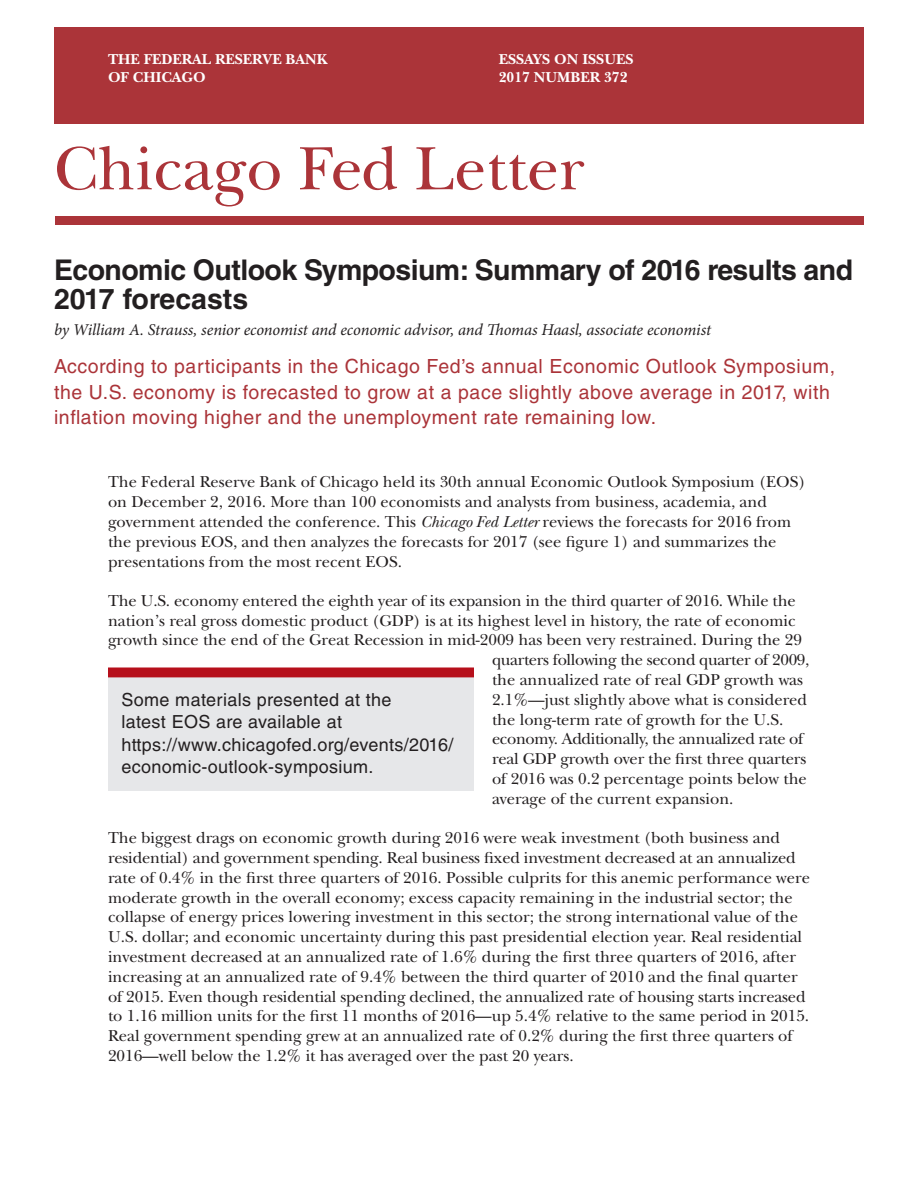
<style>
.page{position:relative;width:918px;height:1188px;background:#fff}
.page>*{position:absolute;margin:0;border:0;box-sizing:border-box;transform-origin:0 0}
.t1{font:63.75px "New Baskerville Std";color:#ab3439}
.headline{font:700 28.5px/28.5px "Helvetica LT Std";letter-spacing:-.02em;color:#231f20}
.author{font:19.5px/25.5px "Helvetica LT Std";letter-spacing:.03em;color:#ab3439}
.pull-out_Quote{font:18px/22.5px "Helvetica LT Std";letter-spacing:.02em;color:#231f20}
.CFL_body_text{font:16.5px/19.8px "New Baskerville Std";color:#231f20}
.author-2{font:italic 16.5px "Minion Pro";letter-spacing:-.005em;color:#231f20}
.CFL_body_text-2{font:16.5px "New Baskerville Std";letter-spacing:-.02em;color:#231f20}
.t2{font:700 15px/18px "New Baskerville Std";color:#fff}
.s1{font-style:italic}
</style>
<div class="page">
<div style="left:54px;top:27px;width:810px;height:96px;background:#ab3439"></div>
<div style="left:56px;top:216px;width:808px;height:9px;background:#ab3439"></div>
<div style="left:108px;top:674px;width:366px;height:116px;background:#e6e7e9"></div>
<div style="left:108px;top:668px;width:366px;height:9px;background:#b60f1b"></div>
<p class="t2" style="left:108px;top:50px;width:221px">THE FEDERAL RESERVE BANK<br>OF CHICAGO</p>
<p class="t2" style="left:499px;top:50px;width:136px">ESSAYS ON ISSUES<br>2017 NUMBER 372</p>
<h1 class="t1" style="left:54px;top:132px;width:532px">Chicago Fed Letter</h1>
<p class="headline" style="left:54px;top:256px;width:801px">Economic Outlook Symposium: Summary of 2016 results and<br>2017 forecasts</p>
<p class="author-2" style="left:54px;top:319px;width:659px">by William A. Strauss, senior economist and economic advisor, and Thomas Haasl, associate economist</p>
<p class="author" style="left:54px;top:353px;width:783px">According to participants in the Chicago Fed’s annual Economic Outlook Symposium, the U.S. economy is forecasted to grow at a pace slightly above average in 2017, with inflation moving higher and the unemployment rate remaining low.</p>
<p class="CFL_body_text" style="left:108px;top:472px;width:699px">The Federal Reserve Bank of Chicago held its 30th annual Economic Outlook Symposium (EOS) on December 2, 2016. More than 100 economists and analysts from business, academia, and government attended the conference. This <span class="s1">Chicago Fed Letter</span> reviews the forecasts for 2016 from the previous EOS, and then analyzes the forecasts for 2017 (see figure 1) and summarizes the presentations from the most recent EOS.</p>
<p class="CFL_body_text" style="left:108px;top:591px;width:689px">The U.S. economy entered the eighth year of its expansion in the third quarter of 2016. While the</p>
<p class="CFL_body_text" style="left:108px;top:611px;width:689px">nation’s real gross domestic product (GDP) is at its highest level in history, the rate of economic</p>
<p class="CFL_body_text" style="left:108px;top:630px;width:695px">growth since the end of the Great Recession in mid-2009 has been very restrained. During the 29</p>
<p class="CFL_body_text-2" style="left:492px;top:650px;width:319px">quarters following the second quarter of 2009,</p>
<p class="CFL_body_text" style="left:492px;top:670px;width:313px">the annualized rate of real GDP growth was</p>
<p class="CFL_body_text" style="left:492px;top:690px;width:317px">2.1%—just slightly above what is considered</p>
<p class="CFL_body_text" style="left:492px;top:710px;width:293px">the long-term rate of growth for the U.S.</p>
<p class="CFL_body_text-2" style="left:492px;top:730px;width:313px">economy. Additionally, the annualized rate of</p>
<p class="CFL_body_text" style="left:492px;top:749px;width:316px">real GDP growth over the first three quarters</p>
<p class="CFL_body_text" style="left:492px;top:769px;width:316px">of 2016 was 0.2 percentage points below the</p>
<p class="CFL_body_text" style="left:492px;top:789px;width:243px">average of the current expansion.</p>
<p class="CFL_body_text" style="left:108px;top:828px;width:703px">The biggest drags on economic growth during 2016 were weak investment (both business and residential) and government spending. Real business fixed investment decreased at an annualized rate of 0.4% in the first three quarters of 2016. Possible culprits for this anemic performance were moderate growth in the overall economy; excess capacity remaining in the industrial sector; the collapse of energy prices lowering investment in this sector; the strong international value of the U.S. dollar; and economic uncertainty during this past presidential election year. Real residential investment decreased at an annualized rate of 1.6% during the first three quarters of 2016, after increasing at an annualized rate of 9.4% between the third quarter of 2010 and the final quarter of 2015. Even though residential spending declined, the annualized rate of housing starts increased to 1.16 million units for the first 11 months of 2016—up 5.4% relative to the same period in 2015.<br>Real government spending grew at an annualized rate of 0.2% during the first three quarters of 2016—well below the 1.2% it has averaged over the past 20 years.</p>
<p class="pull-out_Quote" style="left:122px;top:688px;width:334px">Some materials presented at the<br>latest EOS are available at https://www.chicagofed.org/events/2016/ economic-outlook-symposium.</p>
</div>
